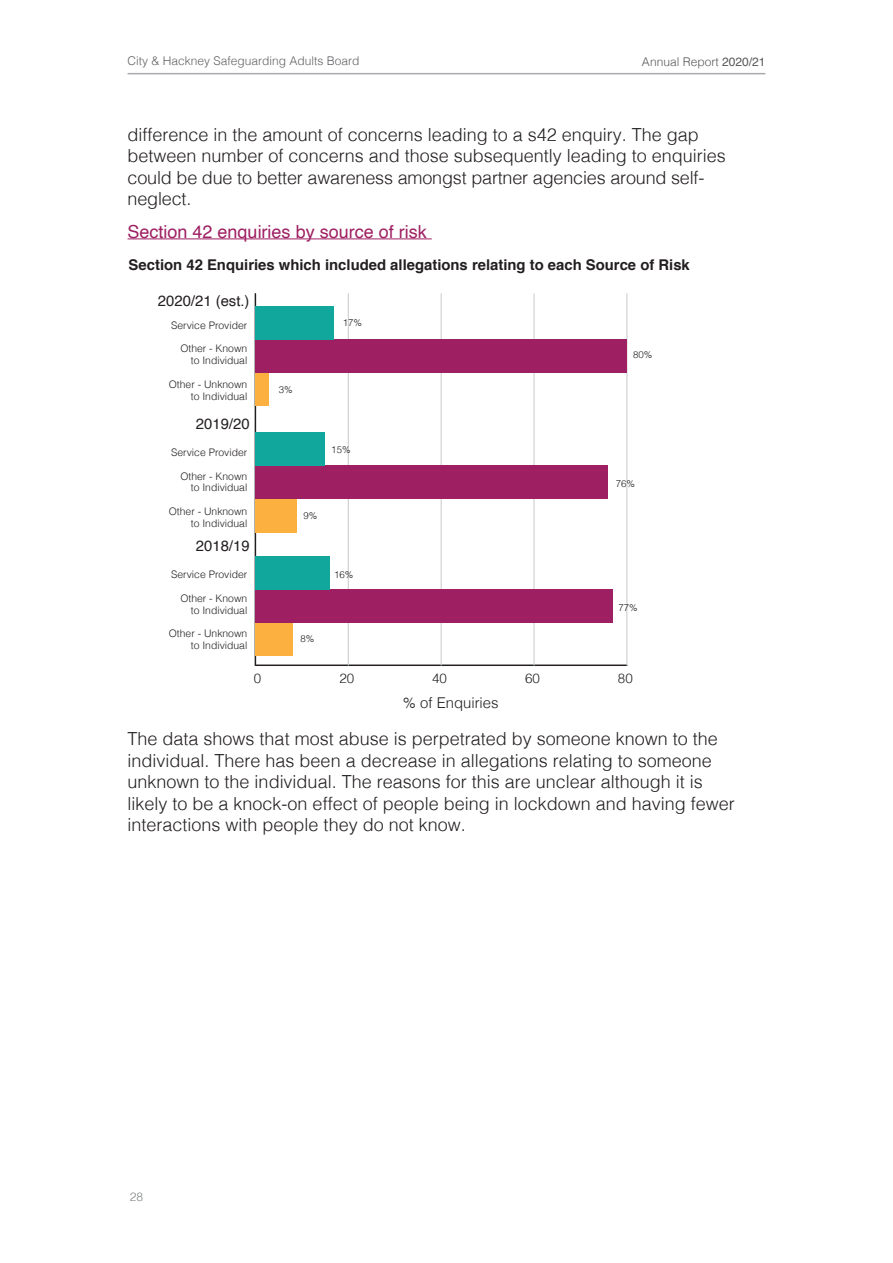
<style>
.page{position:relative;width:893px;height:1263px;background:#fff}
.page>*{position:absolute;margin:0;border:0;box-sizing:border-box;transform-origin:0 0}
.Bullet_4{font:300 18px/21.6px "Helvetica";color:#231f20}
.Bullet_4-2{font:18px "Helvetica";color:#9e1f62}
.t1{font:700 14.85px "Helvetica";color:#231f20}
.t2{font:14.85px "Helvetica";color:#231f20}
.t3{font:300 14.85px "Helvetica";color:#231f20}
.t4{font:300 13.35px "Helvetica";color:#231f20}
.t5{font:300 12px "Helvetica";color:#636366}
.t6{font:300 12px "Helvetica";color:#57585a}
.t7{font:300 12px "Helvetica";color:#808285}
.t8{font:300 10.35px/11.9px "Helvetica";color:#231f20;text-align:right}
.t9{font:300 9.6px "Helvetica";color:#231f20}
.s1{font-weight:400}
</style>
<div class="page">
<hr style="left:128px;top:73px;width:637px;height:1px;background:#a8a9ad">
<hr style="left:128px;top:238px;width:304px;height:1px;background:#9e1f62">
<hr style="left:255px;top:664px;width:372px;height:2px;background:#231f20">
<hr style="left:348px;top:294px;width:1px;height:371px;background:#c7c8ca">
<hr style="left:441px;top:294px;width:1px;height:371px;background:#c7c8ca">
<hr style="left:534px;top:294px;width:1px;height:371px;background:#c7c8ca">
<hr style="left:627px;top:294px;width:1px;height:371px;background:#c7c8ca">
<hr style="left:255px;top:294px;width:1px;height:371px;background:#231f20">
<div style="left:255px;top:620px;width:38px;height:36px;background:#fbb03f"></div>
<div style="left:255px;top:499px;width:42px;height:33px;background:#fbb03f"></div>
<div style="left:255px;top:372px;width:14px;height:33px;background:#fbb03f"></div>
<div style="left:255px;top:590px;width:358px;height:33px;background:#9e1f62"></div>
<div style="left:255px;top:466px;width:353px;height:33px;background:#9e1f62"></div>
<div style="left:255px;top:339px;width:372px;height:33px;background:#9e1f62"></div>
<div style="left:255px;top:557px;width:75px;height:33px;background:#12a79d"></div>
<div style="left:255px;top:433px;width:70px;height:33px;background:#12a79d"></div>
<div style="left:255px;top:306px;width:79px;height:33px;background:#12a79d"></div>
<p class="t5" style="left:128px;top:51px;width:234px">City &amp; Hackney Safeguarding Adults Board</p>
<p class="t6" style="left:642px;top:51px;width:125px">Annual Report <span class="s1">2020/21</span></p>
<p class="Bullet_4" style="left:128px;top:122px;width:600px">difference in the amount of concerns leading to a s42 enquiry. The gap between number of concerns and those subsequently leading to enquiries could be due to better awareness amongst partner agencies around self&shy;neglect.</p>
<p class="Bullet_4-2" style="left:128px;top:217px;width:301px">Section 42 enquiries by source of risk</p>
<p class="t1" style="left:129px;top:253px;width:563px">Section 42 Enquiries which included allegations relating to each Source of Risk</p>
<p class="t2" style="left:158px;top:289px;width:93px">2020/21 (est.)</p>
<p class="t8" style="left:171px;top:318px;width:78px">Service Provider</p>
<p class="t8" style="left:180px;top:342px;width:69px">Other - Known to Individual</p>
<p class="t8" style="left:169px;top:378px;width:80px">Other - Unknown to Individual</p>
<p class="t2" style="left:196px;top:412px;width:55px">2019/20</p>
<p class="t8" style="left:171px;top:445px;width:78px">Service Provider</p>
<p class="t8" style="left:180px;top:469px;width:69px">Other - Known to Individual</p>
<p class="t8" style="left:169px;top:505px;width:80px">Other - Unknown to Individual</p>
<p class="t2" style="left:196px;top:535px;width:55px">2018/19</p>
<p class="t8" style="left:171px;top:568px;width:78px">Service Provider</p>
<p class="t8" style="left:180px;top:591px;width:69px">Other - Known to Individual</p>
<p class="t8" style="left:169px;top:627px;width:80px">Other - Unknown to Individual</p>
<p class="t9" style="left:279px;top:381px;width:15px">3%</p>
<p class="t9" style="left:343px;top:315px;width:21px">17%</p>
<p class="t9" style="left:331px;top:441px;width:21px">15%</p>
<p class="t9" style="left:303px;top:507px;width:15px">9%</p>
<p class="t9" style="left:334px;top:566px;width:21px">16%</p>
<p class="t9" style="left:300px;top:630px;width:15px">8%</p>
<p class="t9" style="left:633px;top:347px;width:21px">80%</p>
<p class="t9" style="left:616px;top:475px;width:21px">76%</p>
<p class="t9" style="left:618px;top:599px;width:21px">77%</p>
<p class="t4" style="left:254px;top:666px;width:9px">0</p>
<p class="t4" style="left:339px;top:666px;width:16px">20</p>
<p class="t4" style="left:432px;top:666px;width:16px">40</p>
<p class="t4" style="left:525px;top:666px;width:16px">60</p>
<p class="t4" style="left:618px;top:666px;width:16px">80</p>
<p class="t3" style="left:403px;top:690px;width:97px">% of Enquiries</p>
<p class="Bullet_4" style="left:128px;top:726px;width:609px">The data shows that most abuse is perpetrated by someone known to the individual. There has been a decrease in allegations relating to someone unknown to the individual. The reasons for this are unclear although it is likely to be a knock-on effect of people being in lockdown and having fewer interactions with people they do not know.</p>
<p class="t7" style="left:130px;top:1187px;width:15px">28</p>
</div>
